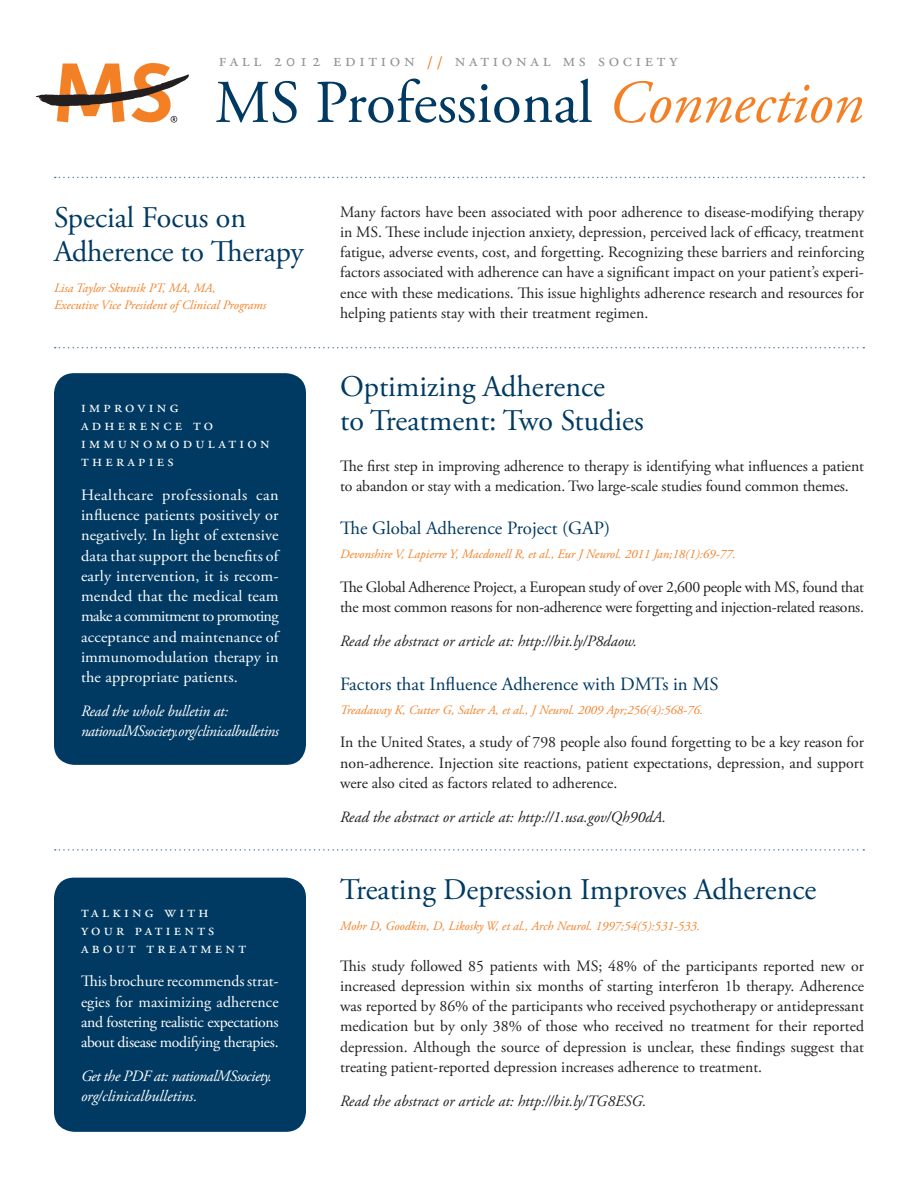
<style>
.page{position:relative;width:918px;height:1188px;background:#fff}
.page>*{position:absolute;margin:0;border:0;box-sizing:border-box;transform-origin:0 0}
.t1{font:60.6px "Adobe Garamond Pro";color:#003a62}
._1-Headline{font:30px/34.5px "Adobe Garamond Pro";letter-spacing:-.02em;color:#003a62}
.X-Body_Copy{font:18.75px "Adobe Garamond Pro";letter-spacing:-.01em;color:#003a62}
.t2{font:18.6px "Adobe Garamond Pro";letter-spacing:.2em;color:#939598}
._2-Subhead{font:16.5px/18px "Adobe Garamond Pro";letter-spacing:.2em;color:#fff}
.X-Body_Copy-2{font:15.75px/20.2px "Adobe Garamond Pro";letter-spacing:-.025em;color:#231f20}
.X-Body_Copy-3{font:15.75px/20.2px "Adobe Garamond Pro";letter-spacing:-.06em;color:#fff;text-align:justify}
.X-Body_Copy-4{font:italic 15.75px "Adobe Garamond Pro";color:#231f20}
.X-Body_Copy-5{font:italic 15.75px/20.2px "Adobe Garamond Pro";letter-spacing:-.03em;color:#fff}
.X-Author_Name{font:italic 12.75px/17.2px "Adobe Garamond Pro";color:#f48026}
.s1{color:#f48026}
.s2{font-style:italic;color:#f48026}
</style>
<div class="page">
<div style="left:54px;top:373px;width:252px;height:392px;background:#003a62;border-radius:20px"></div>
<svg style="left:55px;top:177px;width:809px;height:1px"></svg>
<svg style="left:55px;top:347px;width:809px;height:1px"></svg>
<svg style="left:55px;top:849px;width:809px;height:2px"></svg>
<svg style="left:36px;top:63px;width:153px;height:60px"></svg>
<div style="left:54px;top:878px;width:252px;height:254px;background:#003a62;border-radius:20px"></div>
<p class="t2" style="left:219px;top:49px;width:460px">fall 2012 edition <span class="s1">//</span> national ms society</p>
<p class="t1" style="left:215px;top:66px;width:650px">MS Professional <span class="s2">Connection</span></p>
<p class="_1-Headline" style="left:54px;top:201px;width:251px">Special Focus on<br>Adherence to Therapy</p>
<p class="X-Author_Name" style="left:54px;top:280px;width:214px">Lisa Taylor Skutnik PT, MA, MA,<br>Executive Vice President of Clinical Programs</p>
<p class="_2-Subhead" style="left:81px;top:398px;width:190px">improving adherence to immunomodulation therapies</p>
<p class="X-Body_Copy-3" style="left:81px;top:485px;width:201px">Healthcare professionals can influence patients positively or negatively. In light of extensive data that support the benefits of early intervention, it is recom&shy;mended that the medical team make a commitment to promoting acceptance and maintenance of immunomodulation therapy in the appropriate patients.</p>
<p class="X-Body_Copy-5" style="left:81px;top:701px;width:199px">Read the whole bulletin at: nationalMSsociety.org/clinicalbulletins</p>
<p class="_2-Subhead" style="left:81px;top:903px;width:167px">talking with your patients about treatment</p>
<p class="X-Body_Copy-3" style="left:81px;top:972px;width:199px">This brochure recommends strat&shy;egies for maximizing adherence and fostering realistic expectations about disease modifying therapies.</p>
<p class="X-Body_Copy-5" style="left:81px;top:1066px;width:193px">Get the PDF at: nationalMSsociety. org/clinicalbulletins.</p>
<p class="X-Body_Copy-2" style="left:340px;top:202px;width:526px;text-align:justify">Many factors have been associated with poor adherence to disease-modifying therapy in MS. These include injection anxiety, depression, perceived lack of efficacy, treatment fatigue, adverse events, cost, and forgetting. Recognizing these barriers and reinforcing factors associated with adherence can have a significant impact on your patient’s experi&shy;ence with these medications. This issue highlights adherence research and resources for helping patients stay with their treatment regimen.</p>
<p class="_1-Headline" style="left:340px;top:370px;width:305px">Optimizing Adherence<br>to Treatment: Two Studies</p>
<p class="X-Body_Copy-2" style="left:340px;top:456px;width:525px">The first step in improving adherence to therapy is identifying what influences a patient to abandon or stay with a medication. Two large-scale studies found common themes.</p>
<p class="X-Body_Copy" style="left:340px;top:517px;width:272px">The Global Adherence Project (GAP)</p>
<p class="X-Author_Name" style="left:340px;top:546px;width:397px">Devonshire V, Lapierre Y, Macdonell R, et al., Eur J Neurol. 2011 Jan;18(1):69-77.</p>
<p class="X-Body_Copy-2" style="left:340px;top:578px;width:525px">The Global Adherence Project, a European study of over 2,600 people with MS, found that the most common reasons for non-adherence were forgetting and injection-related reasons.</p>
<p class="X-Body_Copy-4" style="left:340px;top:632px;width:299px">Read the abstract or article at: http://bit.ly/P8daow.</p>
<p class="X-Body_Copy" style="left:340px;top:672px;width:380px">Factors that Influence Adherence with DMTs in MS</p>
<p class="X-Author_Name" style="left:340px;top:701px;width:365px">Treadaway K, Cutter G, Salter A, et al., J Neurol. 2009 Apr;256(4):568-76.</p>
<p class="X-Body_Copy-2" style="left:340px;top:733px;width:525px">In the United States, a study of 798 people also found forgetting to be a key reason for</p>
<p class="X-Body_Copy-2" style="left:340px;top:753px;width:525px">non-adherence. Injection site reactions, patient expectations, depression, and support were also cited as factors related to adherence.</p>
<p class="X-Body_Copy-4" style="left:340px;top:807px;width:327px">Read the abstract or article at: http://1.usa.gov/Qh90dA.</p>
<p class="_1-Headline" style="left:340px;top:874px;width:478px">Treating Depression Improves Adherence</p>
<p class="X-Author_Name" style="left:340px;top:918px;width:362px">Mohr D, Goodkin, D, Likosky W, et al., Arch Neurol. 1997;54(5):531-533.</p>
<p class="X-Body_Copy-2" style="left:340px;top:956px;width:525px;text-align:justify">This study followed 85 patients with MS; 48% of the participants reported new or increased depression within six months of starting interferon 1b therapy. Adherence was reported by 86% of the participants who received psychotherapy or antidepressant medication but by only 38% of those who received no treatment for their reported depression. Although the source of depression is unclear, these findings suggest that treating patient-reported depression increases adherence to treatment.</p>
<p class="X-Body_Copy-4" style="left:340px;top:1091px;width:308px">Read the abstract or article at: http://bit.ly/TG8ESG.</p>
</div>
